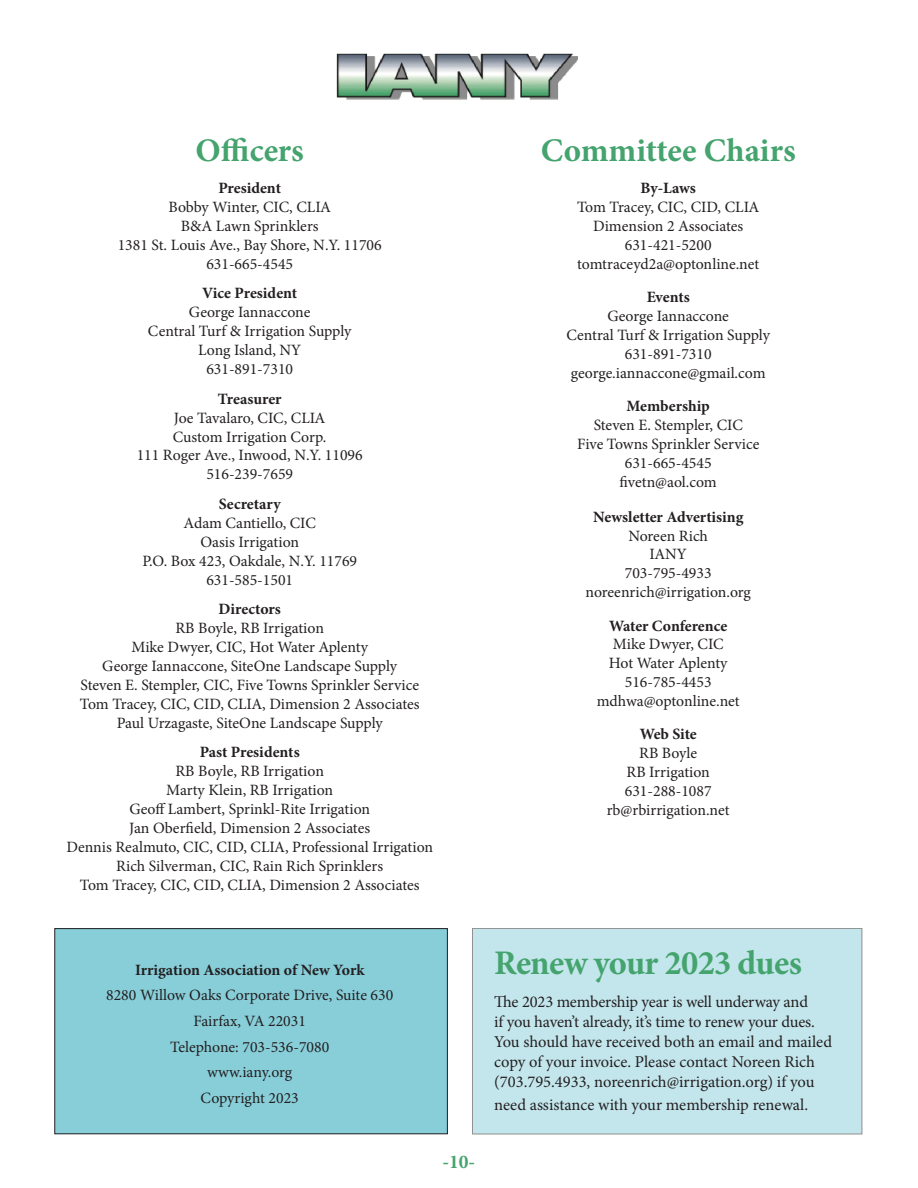
<style>
.page{position:relative;width:918px;height:1188px;background:#fff}
.page>*{position:absolute;margin:0;border:0;box-sizing:border-box;transform-origin:0 0}
.t1{font:700 34.5px "Minion Pro";letter-spacing:-.02em;color:#45a46e}
.t2{font:700 33px "Minion Pro";color:#45a46e}
.t3{font:700 19.5px "Minion Pro";color:#45a46e}
.t4{font:16.5px/19.8px "Minion Pro";letter-spacing:-.005em;color:#231f20}
.t5{font:15.75px "Minion Pro";color:#231f20}
.t6{font:700 15.75px "Minion Pro";letter-spacing:-.005em;color:#231f20}
</style>
<div class="page">
<img style="left:336px;top:53px;width:242px;height:47px">
<div style="left:472px;top:928px;width:390px;height:206px;background:#c3e6ec"></div>
<div style="left:55px;top:929px;width:392px;height:205px;background:#87ced9"></div>
<div style="left:55px;top:928px;width:393px;height:206px;border:1px solid #231f20"></div>
<p class="t2" style="left:196px;top:127px;width:110px">Officers</p>
<p class="t6" style="left:218px;top:177px;width:64px">President</p>
<p class="t5" style="left:168px;top:196px;width:164px">Bobby Winter, CIC, CLIA</p>
<p class="t5" style="left:181px;top:215px;width:139px">B&amp;A Lawn Sprinklers</p>
<p class="t5" style="left:118px;top:234px;width:265px">1381 St. Louis Ave., Bay Shore, N.Y. 11706</p>
<p class="t5" style="left:206px;top:253px;width:88px">631-665-4545</p>
<p class="t6" style="left:202px;top:282px;width:97px">Vice President</p>
<p class="t5" style="left:189px;top:302px;width:123px">George Iannaccone</p>
<p class="t5" style="left:148px;top:321px;width:205px">Central Turf &amp; Irrigation Supply</p>
<p class="t5" style="left:198px;top:340px;width:105px">Long Island, NY</p>
<p class="t5" style="left:206px;top:358px;width:88px">631-891-7310</p>
<p class="t6" style="left:218px;top:388px;width:65px">Treasurer</p>
<p class="t5" style="left:174px;top:407px;width:153px">Joe Tavalaro, CIC, CLIA</p>
<p class="t5" style="left:173px;top:426px;width:155px">Custom Irrigation Corp.</p>
<p class="t5" style="left:137px;top:445px;width:228px">111 Roger Ave., Inwood, N.Y. 11096</p>
<p class="t5" style="left:206px;top:464px;width:88px">516-239-7659</p>
<p class="t6" style="left:219px;top:493px;width:63px">Secretary</p>
<p class="t5" style="left:184px;top:512px;width:134px">Adam Cantiello, CIC</p>
<p class="t5" style="left:200px;top:531px;width:100px">Oasis Irrigation</p>
<p class="t5" style="left:142px;top:550px;width:216px">P.O. Box 423, Oakdale, N.Y. 11769</p>
<p class="t5" style="left:206px;top:569px;width:88px">631-585-1501</p>
<p class="t6" style="left:219px;top:598px;width:64px">Directors</p>
<p class="t5" style="left:176px;top:618px;width:150px">RB Boyle, RB Irrigation</p>
<p class="t5" style="left:131px;top:637px;width:238px">Mike Dwyer, CIC, Hot Water Aplenty</p>
<p class="t5" style="left:102px;top:655px;width:296px">George Iannaccone, SiteOne Landscape Supply</p>
<p class="t5" style="left:80px;top:674px;width:340px">Steven E. Stempler, CIC, Five Towns Sprinkler Service</p>
<p class="t5" style="left:80px;top:693px;width:341px">Tom Tracey, CIC, CID, CLIA, Dimension 2 Associates</p>
<p class="t5" style="left:117px;top:712px;width:268px">Paul Urzagaste, SiteOne Landscape Supply</p>
<p class="t6" style="left:200px;top:741px;width:101px">Past Presidents</p>
<p class="t5" style="left:176px;top:761px;width:150px">RB Boyle, RB Irrigation</p>
<p class="t5" style="left:166px;top:780px;width:168px">Marty Klein, RB Irrigation</p>
<p class="t5" style="left:129px;top:799px;width:242px">Geoff Lambert, Sprinkl-Rite Irrigation</p>
<p class="t5" style="left:129px;top:817px;width:242px">Jan Oberfield, Dimension 2 Associates</p>
<p class="t5" style="left:66px;top:836px;width:368px">Dennis Realmuto, CIC, CID, CLIA, Professional Irrigation</p>
<p class="t5" style="left:116px;top:855px;width:268px">Rich Silverman, CIC, Rain Rich Sprinklers</p>
<p class="t5" style="left:80px;top:874px;width:341px">Tom Tracey, CIC, CID, CLIA, Dimension 2 Associates</p>
<p class="t2" style="left:541px;top:127px;width:256px">Committee Chairs</p>
<p class="t6" style="left:641px;top:177px;width:57px">By-Laws</p>
<p class="t5" style="left:577px;top:196px;width:184px">Tom Tracey, CIC, CID, CLIA</p>
<p class="t5" style="left:593px;top:215px;width:152px">Dimension 2 Associates</p>
<p class="t5" style="left:625px;top:234px;width:88px">631-421-5200</p>
<p class="t5" style="left:577px;top:253px;width:184px">tomtraceyd2a@optonline.net</p>
<p class="t6" style="left:647px;top:286px;width:45px">Events</p>
<p class="t5" style="left:607px;top:305px;width:123px">George Iannaccone</p>
<p class="t5" style="left:566px;top:324px;width:205px">Central Turf &amp; Irrigation Supply</p>
<p class="t5" style="left:625px;top:343px;width:88px">631-891-7310</p>
<p class="t5" style="left:571px;top:362px;width:196px">george.iannaccone@gmail.com</p>
<p class="t6" style="left:627px;top:395px;width:85px">Membership</p>
<p class="t5" style="left:594px;top:414px;width:151px">Steven E. Stempler, CIC</p>
<p class="t5" style="left:577px;top:433px;width:184px">Five Towns Sprinkler Service</p>
<p class="t5" style="left:625px;top:452px;width:88px">631-665-4545</p>
<p class="t5" style="left:620px;top:471px;width:99px">fivetn@aol.com</p>
<p class="t6" style="left:593px;top:506px;width:152px">Newsletter Advertising</p>
<p class="t5" style="left:629px;top:525px;width:81px">Noreen Rich</p>
<p class="t5" style="left:650px;top:544px;width:39px">IANY</p>
<p class="t5" style="left:625px;top:563px;width:88px">703-795-4933</p>
<p class="t5" style="left:586px;top:582px;width:167px">noreenrich@irrigation.org</p>
<p class="t6" style="left:609px;top:614px;width:120px">Water Conference</p>
<p class="t5" style="left:613px;top:634px;width:112px">Mike Dwyer, CIC</p>
<p class="t5" style="left:609px;top:653px;width:120px">Hot Water Aplenty</p>
<p class="t5" style="left:625px;top:672px;width:88px">516-785-4453</p>
<p class="t5" style="left:597px;top:691px;width:145px">mdhwa@optonline.net</p>
<p class="t6" style="left:640px;top:723px;width:59px">Web Site</p>
<p class="t5" style="left:639px;top:743px;width:59px">RB Boyle</p>
<p class="t5" style="left:627px;top:762px;width:85px">RB Irrigation</p>
<p class="t5" style="left:625px;top:781px;width:88px">631-288-1087</p>
<p class="t5" style="left:607px;top:799px;width:124px">rb@rbirrigation.net</p>
<p class="t6" style="left:135px;top:959px;width:231px">Irrigation Association of New York</p>
<p class="t5" style="left:106px;top:985px;width:289px">8280 Willow Oaks Corporate Drive, Suite 630</p>
<p class="t5" style="left:193px;top:1010px;width:114px">Fairfax, VA 22031</p>
<p class="t5" style="left:170px;top:1036px;width:161px">Telephone: 703-536-7080</p>
<p class="t5" style="left:207px;top:1062px;width:87px">www.iany.org</p>
<p class="t5" style="left:201px;top:1087px;width:100px">Copyright 2023</p>
<p class="t3" style="left:442px;top:1148px;width:34px">-10-</p>
<p class="t1" style="left:494px;top:939px;width:309px">Renew your 2023 dues</p>
<p class="t4" style="left:494px;top:992px;width:339px">The 2023 membership year is well underway and<br>if you haven’t already, it’s time to renew your dues.<br>You should have received both an email and mailed copy of your invoice. Please contact Noreen Rich (703.795.4933, noreenrich@irrigation.org) if you</p>
<p class="t4" style="left:494px;top:1095px;width:315px">need assistance with your membership renewal.</p>
</div>
